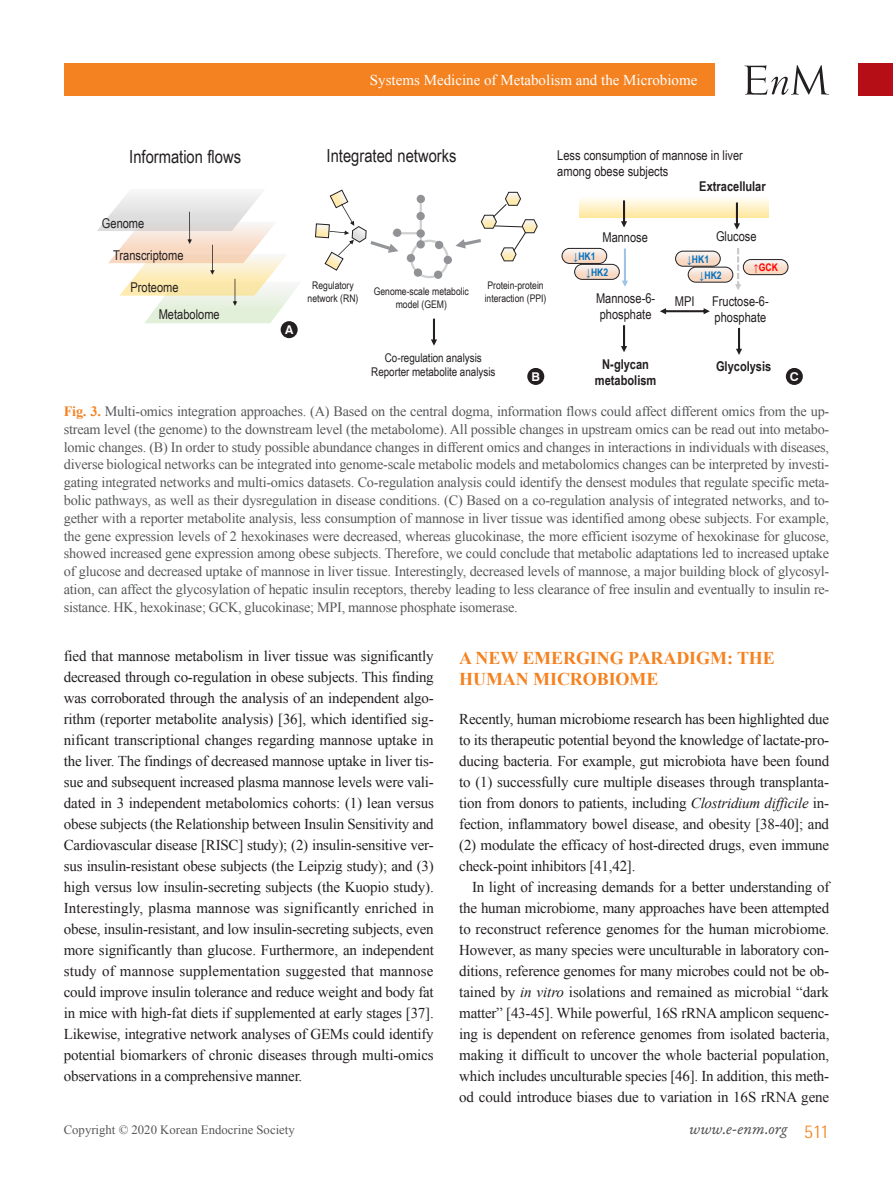
<style>
.page{position:relative;width:893px;height:1191px;background:#fff}
.page>*{position:absolute;margin:0;border:0;box-sizing:border-box;transform-origin:0 0}
.소제목1{font:700 18px/21px "Times New Roman";letter-spacing:-.005em;color:#f58220}
.t1{font:18px "Arial Narrow";color:#231f20}
.t2{font:16.5px "Garamond Premr Pro It Capt";color:#57585a}
.본문{font:15px/21px "Times New Roman";letter-spacing:-.01em;color:#231f20;text-align:justify}
.본문_0{font:15px/21px "Times New Roman";letter-spacing:-.015em;color:#231f20;text-align:justify}
.t3{font:15px "Times New Roman";color:#fff}
.표그림제목{font:14.25px/17.9px "Times New Roman";letter-spacing:-.015em;color:#57585a;text-align:justify}
.t4{font:13.5px/16.2px "Arial Narrow";color:#231f20}
.t5{font:700 13.5px/16.2px "Arial Narrow";color:#231f20;text-align:center}
.t6{font:12.75px "Times New Roman";color:#57585a}
.t7{font:700 12.15px "Swiss 721 BT";color:#fff}
.t8{font:12px/14.4px "Arial Narrow";color:#231f20;text-align:center}
.t9{font:10.5px/12.6px "Arial Narrow";color:#231f20;text-align:center}
.t10{font:700 10.5px/15.9px "Arial Narrow";color:#0070c0}
.t11{font:700 10.5px "Arial Narrow";color:#f00}
.s1{font-weight:700;color:#f58220}
.s2{font-style:italic}
.s3{font-family:"Rotis Semi Sans Std";font-weight:300;font-size:19.5px;color:#f58220}
</style>
<div class="page">
<div style="left:859px;top:64px;width:34px;height:32px;background:#b50e16"></div>
<div style="left:64px;top:64px;width:650px;height:32px;background:#f58220"></div>
<svg style="left:744px;top:65px;width:85px;height:30px"></svg>
<svg style="left:97px;top:193px;width:200px;height:130px"></svg>
<div style="left:410px;top:240px;width:39px;height:38px;border:2px solid #cfd0d2;border-radius:50%"></div>
<hr style="left:420px;top:199px;width:2px;height:44px;background:#cfd0d2">
<hr style="left:393px;top:232px;width:28px;height:2px;background:#cfd0d2">
<div style="left:416px;top:240px;width:9px;height:8px;background:#909295;border-radius:50%"></div>
<div style="left:435px;top:241px;width:8px;height:8px;background:#909295;border-radius:50%"></div>
<div style="left:444px;top:256px;width:8px;height:8px;background:#909295;border-radius:50%"></div>
<div style="left:434px;top:270px;width:8px;height:9px;background:#909295;border-radius:50%"></div>
<div style="left:414px;top:268px;width:8px;height:9px;background:#909295;border-radius:50%"></div>
<div style="left:407px;top:254px;width:8px;height:8px;background:#909295;border-radius:50%"></div>
<div style="left:416px;top:229px;width:9px;height:9px;background:#909295;border-radius:50%"></div>
<div style="left:416px;top:212px;width:9px;height:8px;background:#909295;border-radius:50%"></div>
<div style="left:417px;top:195px;width:8px;height:8px;background:#909295;border-radius:50%"></div>
<div style="left:393px;top:228px;width:8px;height:9px;background:#909295;border-radius:50%"></div>
<svg style="left:315px;top:189px;width:83px;height:82px"></svg>
<svg style="left:455px;top:191px;width:83px;height:71px"></svg>
<svg style="left:431px;top:319px;width:6px;height:27px"></svg>
<svg style="left:579px;top:198px;width:190px;height:19px;background:#fff2ca"></svg>
<svg style="left:621px;top:200px;width:6px;height:27px"></svg>
<svg style="left:622px;top:248px;width:6px;height:39px"></svg>
<svg style="left:562px;top:248px;width:45px;height:15px"></svg>
<div style="left:562px;top:248px;width:45px;height:16px;border:1px solid #231f20;border-radius:8px"></div>
<svg style="left:575px;top:264px;width:44px;height:15px"></svg>
<div style="left:574px;top:264px;width:46px;height:16px;border:1px solid #231f20;border-radius:8px"></div>
<svg style="left:621px;top:325px;width:6px;height:27px"></svg>
<svg style="left:660px;top:308px;width:50px;height:6px"></svg>
<svg style="left:734px;top:202px;width:6px;height:27px"></svg>
<svg style="left:735px;top:248px;width:6px;height:42px"></svg>
<svg style="left:736px;top:328px;width:6px;height:27px"></svg>
<svg style="left:676px;top:251px;width:44px;height:15px"></svg>
<div style="left:675px;top:251px;width:46px;height:16px;border:1px solid #231f20;border-radius:8px"></div>
<svg style="left:688px;top:267px;width:45px;height:15px"></svg>
<div style="left:688px;top:267px;width:45px;height:15px;border:1px solid #231f20;border-radius:8px"></div>
<svg style="left:743px;top:259px;width:45px;height:16px"></svg>
<div style="left:743px;top:259px;width:45px;height:16px;border:1px solid #231f20;border-radius:8px"></div>
<div style="left:786px;top:368px;width:17px;height:17px;background:#231f20;border-radius:50%"></div>
<div style="left:527px;top:368px;width:17px;height:17px;background:#231f20;border-radius:50%"></div>
<div style="left:281px;top:321px;width:17px;height:17px;background:#231f20;border-radius:50%"></div>
<p class="t1" style="left:129px;top:144px;width:113px">Information flows</p>
<p class="t4" style="left:102px;top:214px;width:44px">Genome</p>
<p class="t4" style="left:113px;top:246px;width:72px">Transcriptome</p>
<p class="t4" style="left:131px;top:279px;width:49px">Proteome</p>
<p class="t4" style="left:159px;top:306px;width:62px">Metabolome</p>
<p class="t3" style="left:370px;top:70px;width:329px">Systems Medicine of Metabolism and the Microbiome</p>
<p class="t1" style="left:327px;top:142px;width:132px">Integrated networks</p>
<p class="t4" style="left:557px;top:147px;width:187px">Less consumption of mannose in liver among obese subjects</p>
<p class="t5" style="left:699px;top:177px;width:68px">Extracellular</p>
<p class="t7" style="left:285px;top:322px;width:10px">A</p>
<p class="t9" style="left:308px;top:279px;width:52px">Regulatory network (RN)</p>
<p class="t9" style="left:485px;top:278px;width:63px;text-align:left">Protein-protein interaction (PPI)</p>
<p class="t9" style="left:374px;top:285px;width:97px">Genome-scale metabolic model (GEM)</p>
<p class="t4" style="left:602px;top:229px;width:47px">Mannose</p>
<p class="t10" style="left:586px;top:248px;width:24px;text-indent:-13px">↓HK1 ↓HK2</p>
<p class="t4" style="left:596px;top:290px;width:61px">Mannose-6- phosphate</p>
<p class="t4" style="left:716px;top:228px;width:42px">Glucose</p>
<p class="t10" style="left:699px;top:250px;width:24px;text-indent:-13px">↓HK1 ↓HK2</p>
<p class="t11" style="left:753px;top:259px;width:26px">↑GCK</p>
<p class="t4" style="left:675px;top:292px;width:21px">MPI</p>
<p class="t4" style="left:712px;top:292px;width:58px">Fructose-6- phosphate</p>
<p class="t8" style="left:371px;top:350px;width:126px">Co-regulation analysis<br>Reporter metabolite analysis</p>
<p class="t5" style="left:716px;top:358px;width:57px">Glycolysis</p>
<p class="t5" style="left:595px;top:355px;width:63px">N-glycan metabolism</p>
<p class="t7" style="left:531px;top:369px;width:10px">B</p>
<p class="t7" style="left:790px;top:369px;width:10px">C</p>
<p class="표그림제목" style="left:64px;top:402px;width:767px"><span class="s1">Fig. 3.</span> Multi-omics integration approaches. (A) Based on the central dogma, information flows could affect different omics from the up&shy;stream level (the genome) to the downstream level (the metabolome). All possible changes in upstream omics can be read out into metabo&shy;lomic changes. (B) In order to study possible abundance changes in different omics and changes in interactions in individuals with diseases, diverse biological networks can be integrated into genome-scale metabolic models and metabolomics changes can be interpreted by investi&shy;gating integrated networks and multi-omics datasets. Co-regulation analysis could identify the densest modules that regulate specific meta&shy;bolic pathways, as well as their dysregulation in disease conditions. (C) Based on a co-regulation analysis of integrated networks, and to&shy;gether with a reporter metabolite analysis, less consumption of mannose in liver tissue was identified among obese subjects. For example, the gene expression levels of 2 hexokinases were decreased, whereas glucokinase, the more efficient isozyme of hexokinase for glucose, showed increased gene expression among obese subjects. Therefore, we could conclude that metabolic adaptations led to increased uptake of glucose and decreased uptake of mannose in liver tissue. Interestingly, decreased levels of mannose, a major building block of glycosyl&shy;ation, can affect the glycosylation of hepatic insulin receptors, thereby leading to less clearance of free insulin and eventually to insulin re&shy;sistance. HK, hexokinase; GCK, glucokinase; MPI, mannose phosphate isomerase.</p>
<p class="본문" style="left:64px;top:645px;width:372px">fied that mannose metabolism in liver tissue was significantly decreased through co-regulation in obese subjects. This finding was corroborated through the analysis of an independent algo&shy;rithm (reporter metabolite analysis) [36], which identified sig&shy;nificant transcriptional changes regarding mannose uptake in the liver. The findings of decreased mannose uptake in liver tis&shy;sue and subsequent increased plasma mannose levels were vali&shy;dated in 3 independent metabolomics cohorts: (1) lean versus obese subjects (the Relationship between Insulin Sensitivity and Cardiovascular disease [RISC] study); (2) insulin-sensitive ver&shy;sus insulin-resistant obese subjects (the Leipzig study); and (3) high versus low insulin-secreting subjects (the Kuopio study).<br>Interestingly, plasma mannose was significantly enriched in obese, insulin-resistant, and low insulin-secreting subjects, even more significantly than glucose. Furthermore, an independent study of mannose supplementation suggested that mannose could improve insulin tolerance and reduce weight and body fat in mice with high-fat diets if supplemented at early stages [37].<br>Likewise, integrative network analyses of GEMs could identify potential biomarkers of chronic diseases through multi-omics observations in a comprehensive manner.</p>
<p class="소제목1" style="left:459px;top:647px;width:317px">A NEW EMERGING PARADIGM: THE<br>HUMAN MICROBIOME</p>
<p class="본문_0" style="left:459px;top:708px;width:371px">Recently, human microbiome research has been highlighted due to its therapeutic potential beyond the knowledge of lactate-pro&shy;ducing bacteria. For example, gut microbiota have been found to (1) successfully cure multiple diseases through transplanta&shy;tion from donors to patients, including <span class="s2">Clostridium difficile</span> in&shy;fection, inflammatory bowel disease, and obesity [38-40]; and (2) modulate the efficacy of host-directed drugs, even immune check-point inhibitors [41,42].</p>
<p class="본문" style="left:459px;top:876px;width:372px;text-indent:13px">In light of increasing demands for a better understanding of the human microbiome, many approaches have been attempted to reconstruct reference genomes for the human microbiome.<br>However, as many species were unculturable in laboratory con&shy;ditions, reference genomes for many microbes could not be ob&shy;tained by <span class="s2">in vitro</span> isolations and remained as microbial “dark matter” [43-45]. While powerful, 16S rRNA amplicon sequenc&shy;ing is dependent on reference genomes from isolated bacteria, making it difficult to uncover the whole bacterial population, which includes unculturable species [46]. In addition, this meth&shy;od could introduce biases due to variation in 16S rRNA gene</p>
<p class="t6" style="left:64px;top:1120px;width:233px">Copyright © 2020 Korean Endocrine Society</p>
<p class="t2" style="left:689px;top:1118px;width:141px">www.e-enm.org <span class="s3">511</span></p>
</div>
